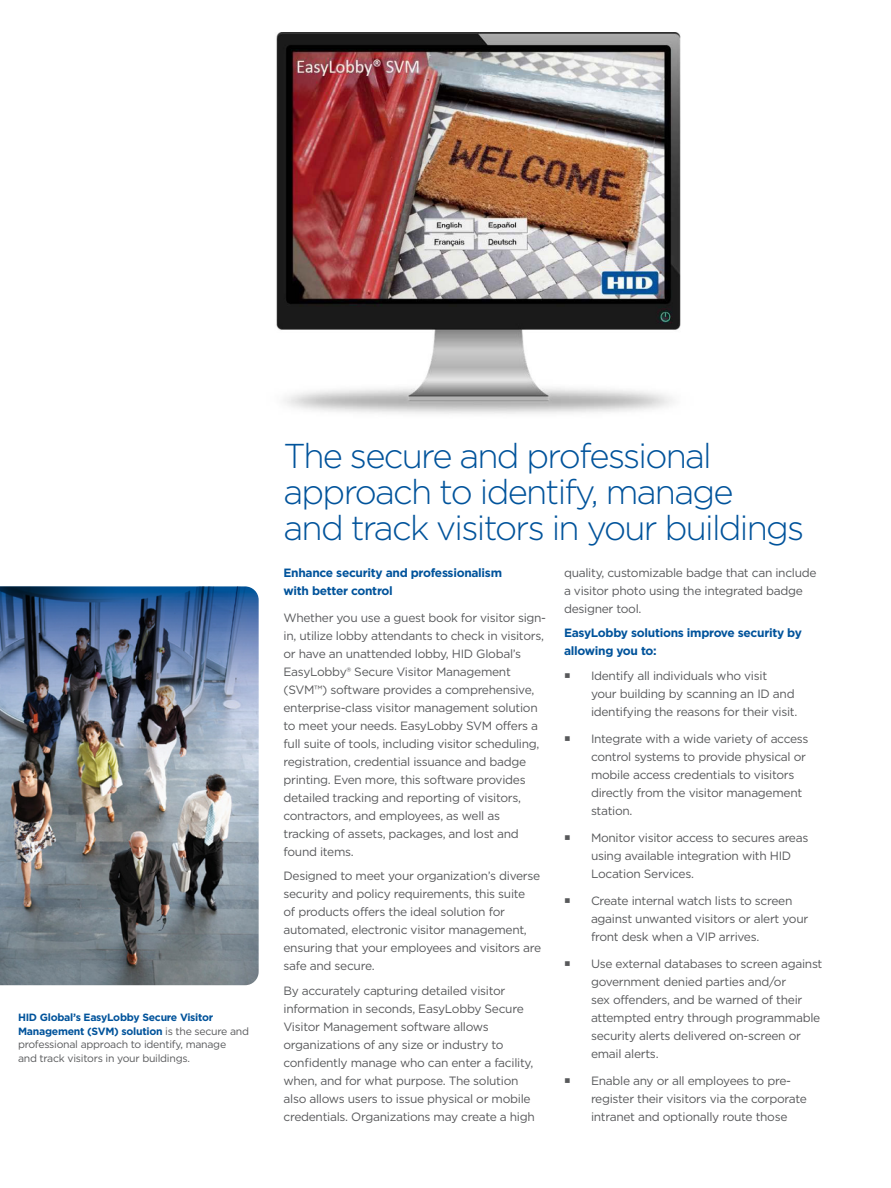
<style>
.page{position:relative;width:891px;height:1188px;background:#fff}
.page>*{position:absolute;margin:0;border:0;box-sizing:border-box;transform-origin:0 0}
.t1{font:300 34.5px/36px "Gotham";letter-spacing:-.05em;color:#00539b}
.Body{font:12px/18px "Gotham";letter-spacing:-.025em;color:#58595b}
.Body-2{font:700 12px/18px "Gotham";letter-spacing:-.025em;color:#00539b}
.t2{font:10.5px/13.5px "Gotham";letter-spacing:-.025em;color:#58595b}
.s1{font-weight:700;color:#00539b}
</style>
<div class="page">
<img style="left:276px;top:33px;width:405px;height:381px">
<img style="left:0;top:779px;width:259px;height:206px">
<img style="left:0;top:586px;width:259px;height:193px">
<p class="t2" style="left:18px;top:1011px;width:233px"><span class="s1">HID Global’s EasyLobby Secure Visitor Management (SVM) solution</span> is the secure and professional approach to identify, manage<br>and track visitors in your buildings.</p>
<p class="t1" style="left:284px;top:438px;width:522px">The secure and professional approach to identify, manage<br>and track visitors in your buildings</p>
<p class="Body-2" style="left:284px;top:563px;width:220px">Enhance security and professionalism with better control</p>
<p class="Body" style="left:284px;top:608px;width:264px">Whether you use a guest book for visitor sign&shy;in, utilize lobby attendants to check in visitors, or have an unattended lobby, HID Global’s EasyLobby® Secure Visitor Management (SVM™) software provides a comprehensive, enterprise-class visitor management solution to meet your needs. EasyLobby SVM offers a full suite of tools, including visitor scheduling, registration, credential issuance and badge printing. Even more, this software provides detailed tracking and reporting of visitors, contractors, and employees, as well as tracking of assets, packages, and lost and found items.</p>
<p class="Body" style="left:284px;top:867px;width:259px">Designed to meet your organization’s diverse security and policy requirements, this suite<br>of products offers the ideal solution for automated, electronic visitor management, ensuring that your employees and visitors are safe and secure.</p>
<p class="Body" style="left:284px;top:982px;width:253px">By accurately capturing detailed visitor information in seconds, EasyLobby Secure Visitor Management software allows organizations of any size or industry to confidently manage who can enter a facility, when, and for what purpose. The solution also allows users to issue physical or mobile credentials. Organizations may create a high</p>
<p class="Body" style="left:564px;top:563px;width:254px">quality, customizable badge that can include a visitor photo using the integrated badge designer tool.</p>
<p class="Body-2" style="left:564px;top:624px;width:240px">EasyLobby solutions improve security by allowing you to:</p>
<p class="Body" style="left:591px;top:667px;width:208px">Identify all individuals who visit<br>your building by scanning an ID and identifying the reasons for their visit.</p>
<p class="Body" style="left:591px;top:730px;width:219px">Integrate with a wide variety of access control systems to provide physical or mobile access credentials to visitors directly from the visitor management station.</p>
<p class="Body" style="left:591px;top:829px;width:219px">Monitor visitor access to secures areas using available integration with HID<br>Location Services.</p>
<p class="Body" style="left:591px;top:892px;width:219px">Create internal watch lists to screen against unwanted visitors or alert your front desk when a VIP arrives.</p>
<p class="Body" style="left:591px;top:954px;width:233px">Use external databases to screen against government denied parties and/or<br>sex offenders, and be warned of their attempted entry through programmable security alerts delivered on-screen or email alerts.</p>
<p class="Body" style="left:591px;top:1071px;width:217px">Enable any or all employees to pre&shy;register their visitors via the corporate intranet and optionally route those</p>
</div>
